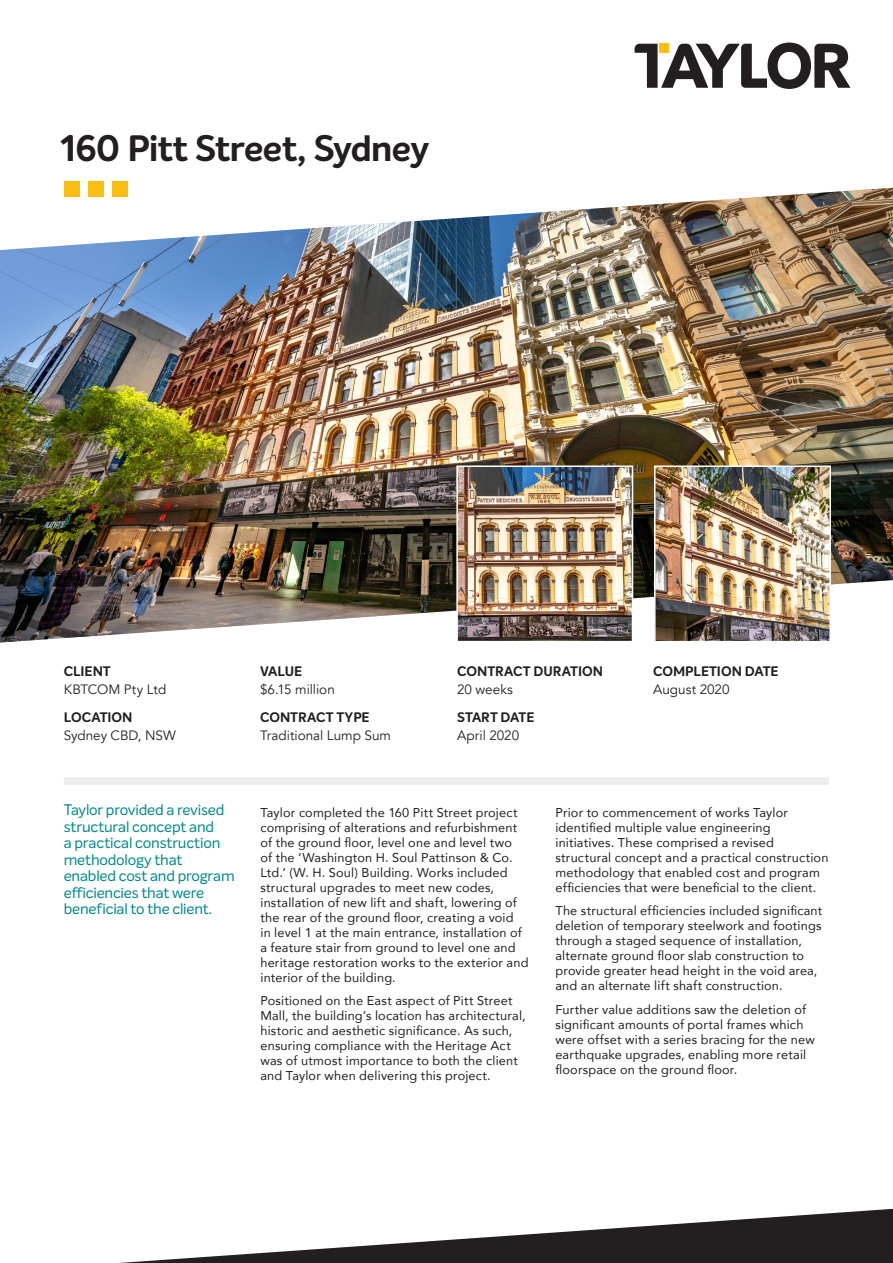
<style>
.page{position:relative;width:893px;height:1263px;background:#fff}
.page>*{position:absolute;margin:0;border:0;box-sizing:border-box;transform-origin:0 0}
.Project_name{font:700 36px "Intelo";letter-spacing:-.015em;color:#231f20}
.Pull_quote{font:15px/16.5px "Intelo";letter-spacing:-.015em;color:#00888a}
.Body{font:13.5px "Avenir";color:#231f20}
.Subhead{font:700 13.5px "Intelo";letter-spacing:-.005em;color:#231f20}
.Body-2{font:12.75px/15px "Avenir";letter-spacing:.015em;color:#231f20}
</style>
<div class="page">
<div style="left:64px;top:777px;width:765px;height:8px;background:#ecedec"></div>
<img style="left:0;top:188px;width:893px;height:454px">
<img style="left:459px;top:468px;width:171px;height:171px">
<div style="left:456px;top:465px;width:177px;height:177px;border:2px solid #fff"></div>
<img style="left:657px;top:468px;width:171px;height:171px">
<div style="left:654px;top:465px;width:177px;height:177px;border:2px solid #fff"></div>
<div style="left:64px;top:181px;width:16px;height:16px;background:#fdbe12"></div>
<div style="left:88px;top:181px;width:16px;height:16px;background:#fdbe12"></div>
<div style="left:112px;top:181px;width:16px;height:16px;background:#fdbe12"></div>
<svg style="left:635px;top:43px;width:215px;height:46px"></svg>
<svg style="left:119px;top:1209px;width:774px;height:54px"></svg>
<p class="Project_name" style="left:61px;top:125px;width:370px">160 Pitt Street, Sydney</p>
<p class="Subhead" style="left:64px;top:662px;width:49px">CLIENT</p>
<p class="Body" style="left:64px;top:681px;width:104px">KBTCOM Pty Ltd</p>
<p class="Subhead" style="left:64px;top:708px;width:70px">LOCATION</p>
<p class="Body" style="left:64px;top:727px;width:114px">Sydney CBD, NSW</p>
<p class="Subhead" style="left:260px;top:662px;width:44px">VALUE</p>
<p class="Body" style="left:260px;top:681px;width:76px">$6.15 million</p>
<p class="Subhead" style="left:260px;top:708px;width:111px">CONTRACT TYPE</p>
<p class="Body" style="left:260px;top:727px;width:133px">Traditional Lump Sum</p>
<p class="Subhead" style="left:457px;top:662px;width:147px">CONTRACT DURATION</p>
<p class="Body" style="left:457px;top:681px;width:57px">20 weeks</p>
<p class="Subhead" style="left:457px;top:708px;width:79px">START DATE</p>
<p class="Body" style="left:457px;top:727px;width:64px">April 2020</p>
<p class="Subhead" style="left:653px;top:662px;width:127px">COMPLETION DATE</p>
<p class="Body" style="left:653px;top:681px;width:78px">August 2020</p>
<p class="Pull_quote" style="left:64px;top:802px;width:172px">Taylor provided a revised structural concept and<br>a practical construction methodology that enabled cost and program efficiencies that were beneficial to the client.</p>
<p class="Body-2" style="left:260px;top:804px;width:270px">Taylor completed the 160 Pitt Street project comprising of alterations and refurbishment of the ground floor, level one and level two<br>of the ‘Washington H. Soul Pattinson &amp; Co.<br>Ltd.’ (W. H. Soul) Building. Works included structural upgrades to meet new codes, installation of new lift and shaft, lowering of the rear of the ground floor, creating a void<br>in level 1 at the main entrance, installation of a feature stair from ground to level one and heritage restoration works to the exterior and interior of the building.</p>
<p class="Body-2" style="left:260px;top:993px;width:267px">Positioned on the East aspect of Pitt Street Mall, the building’s location has architectural, historic and aesthetic significance. As such, ensuring compliance with the Heritage Act was of utmost importance to both the client and Taylor when delivering this project.</p>
<p class="Body-2" style="left:555px;top:804px;width:274px">Prior to commencement of works Taylor identified multiple value engineering initiatives. These comprised a revised structural concept and a practical construction methodology that enabled cost and program efficiencies that were beneficial to the client.</p>
<p class="Body-2" style="left:555px;top:903px;width:268px">The structural efficiencies included significant deletion of temporary steelwork and footings through a staged sequence of installation, alternate ground floor slab construction to provide greater head height in the void area, and an alternate lift shaft construction.</p>
<p class="Body-2" style="left:555px;top:1001px;width:261px">Further value additions saw the deletion of significant amounts of portal frames which were offset with a series bracing for the new earthquake upgrades, enabling more retail floorspace on the ground floor.</p>
</div>
